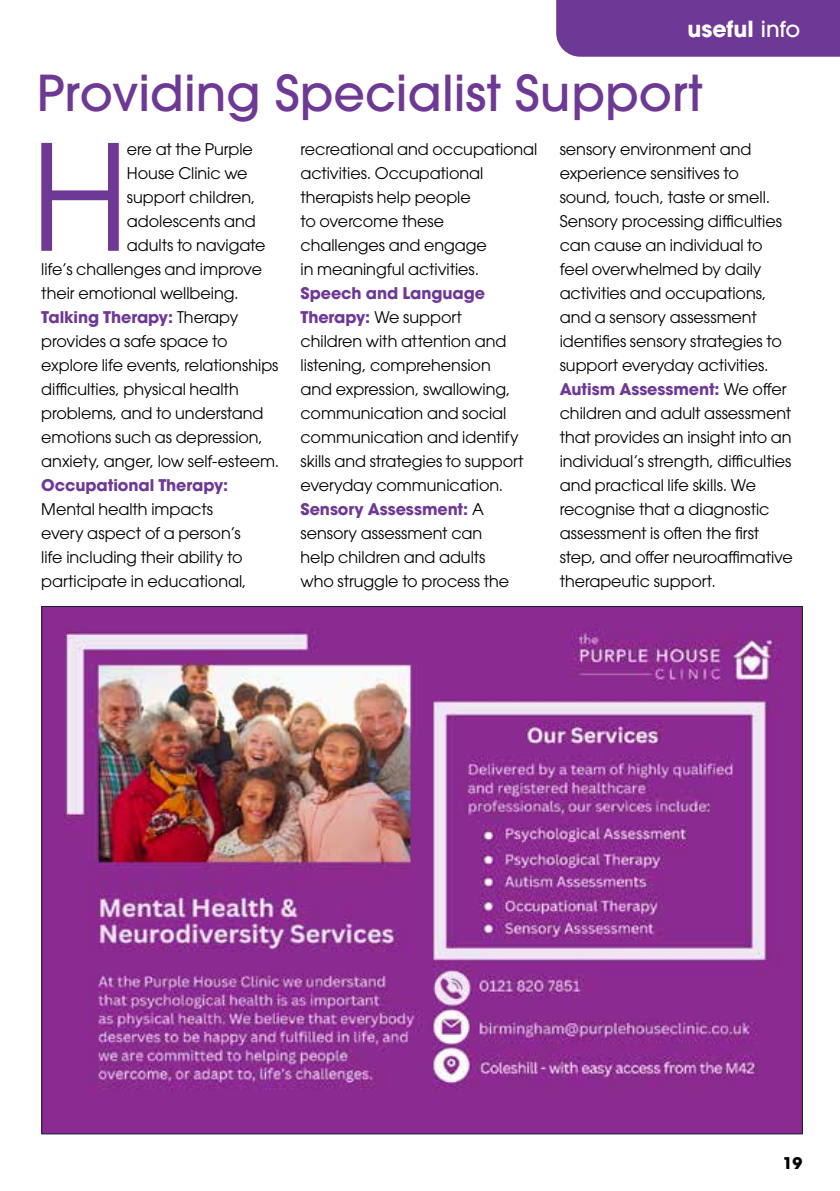
<style>
.page{position:relative;width:840px;height:1191px;background:#fff}
.page>*{position:absolute;margin:0;border:0;box-sizing:border-box;transform-origin:0 0}
.t1{font:145.8px "ITC Avant Garde Pro";color:#6e3895}
.t2{font:500 49.2px "ITC Avant Garde Pro";color:#6e3895}
.t3{font:700 22px "ITC Avant Garde Pro";color:#fff}
.t4{font:16px/24px "ITC Avant Garde Pro";letter-spacing:-.005em;color:#000}
.t5{font:700 16px "ITC Avant Garde Pro";letter-spacing:-.005em;color:#6e3895}
.t6{font:700 16px "ITC Avant Garde Pro";color:#000}
.s1{font-weight:500}
.s2{font-weight:400;color:#000}
.s3{font-weight:700;color:#6e3895}
</style>
<div class="page">
<div style="left:556px;top:0;width:283px;height:57px;background:#6e3895"></div>
<img style="left:43px;top:608px;width:757px;height:524px">
<h3 class="t3" style="left:687px;top:14px;width:114px">useful <span class="s1">info</span></h3>
<h2 class="t2" style="left:37px;top:62px;width:666px">Providing Specialist Support</h2>
<h1 class="t1" style="left:30px;top:107px;width:101px">H</h1>
<p class="t4" style="left:127px;top:137px;width:127px">ere at the Purple</p>
<p class="t4" style="left:127px;top:161px;width:122px">House Clinic we</p>
<p class="t4" style="left:127px;top:185px;width:130px">support children,</p>
<p class="t4" style="left:127px;top:209px;width:130px">adolescents and</p>
<p class="t4" style="left:127px;top:233px;width:140px">adults to navigate</p>
<p class="t4" style="left:41px;top:257px;width:222px">life’s challenges and improve</p>
<p class="t4" style="left:41px;top:281px;width:199px">their emotional wellbeing.</p>
<p class="t5" style="left:41px;top:306px;width:198px">Talking Therapy: <span class="s2">Therapy</span></p>
<p class="t4" style="left:41px;top:329px;width:188px">provides a safe space to</p>
<p class="t4" style="left:41px;top:353px;width:238px">explore life events, relationships</p>
<p class="t4" style="left:41px;top:377px;width:199px">difficulties, physical health</p>
<p class="t4" style="left:41px;top:401px;width:224px">problems, and to understand</p>
<p class="t4" style="left:41px;top:425px;width:223px">emotions such as depression,</p>
<p class="t4" style="left:41px;top:449px;width:239px">anxiety, anger, low self-esteem.</p>
<p class="t5" style="left:41px;top:474px;width:188px">Occupational Therapy:</p>
<p class="t4" style="left:41px;top:497px;width:207px">Mental health impacts every aspect of a person’s life including their ability to participate in educational,</p>
<p class="t4" style="left:300px;top:137px;width:238px">recreational and occupational activities. Occupational therapists help people<br>to overcome these<br>challenges and engage<br>in meaningful activities.</p>
<p class="t4" style="left:300px;top:281px;width:224px"><span class="s3">Speech and Language<br>Therapy:</span> We support children with attention and listening, comprehension and expression, swallowing, communication and social communication and identify skills and strategies to support everyday communication.<br><span class="s3">Sensory Assessment:</span> A sensory assessment can<br>help children and adults<br>who struggle to process the</p>
<p class="t4" style="left:559px;top:137px;width:235px">sensory environment and experience sensitives to sound, touch, taste or smell.<br>Sensory processing difficulties can cause an individual to feel overwhelmed by daily activities and occupations, and a sensory assessment identifies sensory strategies to support everyday activities.<br><span class="s3">Autism Assessment:</span> We offer children and adult assessment that provides an insight into an individual’s strength, difficulties and practical life skills. We recognise that a diagnostic assessment is often the first step, and offer neuroaffimative therapeutic support.</p>
<p class="t6" style="left:782px;top:1152px;width:21px">19</p>
</div>
